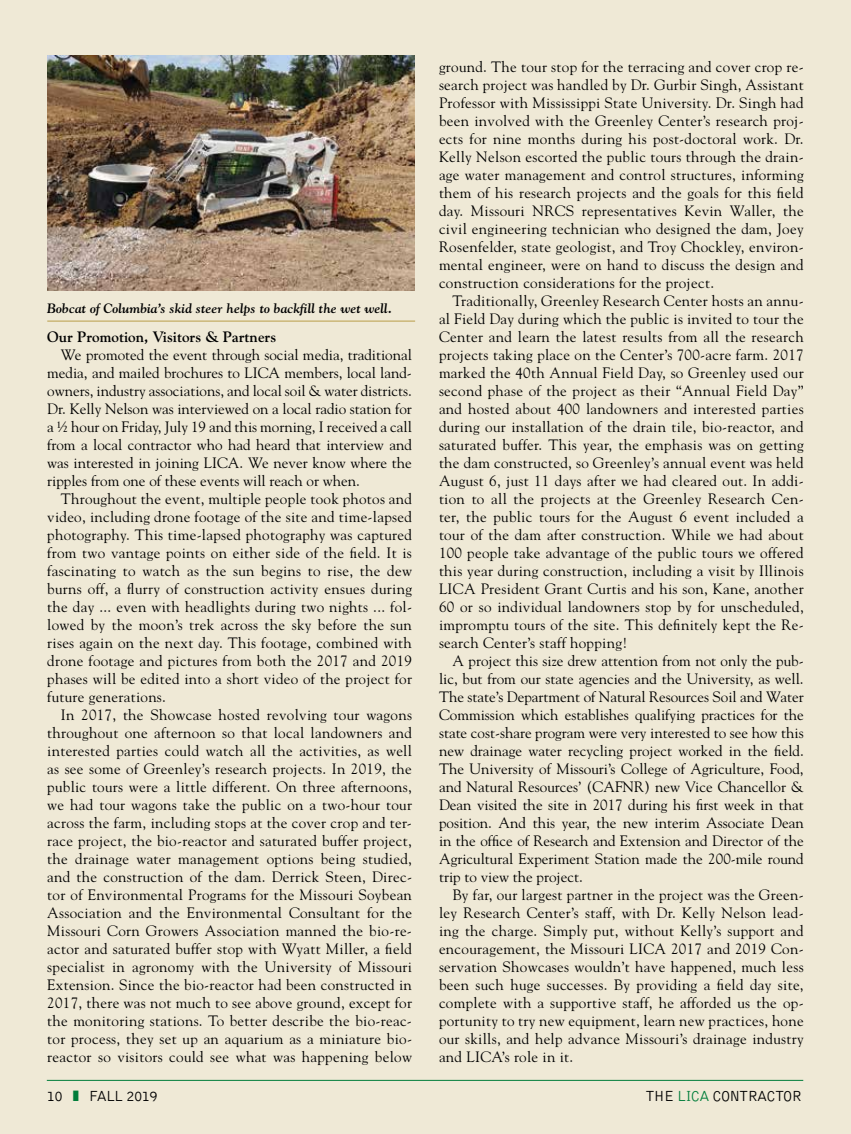
<style>
.page{position:relative;width:851px;height:1134px;background:#fff}
.page>*{position:absolute;margin:0;border:0;box-sizing:border-box;transform-origin:0 0}
.t1{font:15px/18px "Goudy";letter-spacing:.02em;color:#000;text-align:justify}
.t2{font:700 15px "Goudy";color:#000}
.t3{font:300 15px "Bell Gothic";letter-spacing:-.04em;color:#000}
.t4{font:italic 700 13.5px "Goudy";color:#000}
.s1{color:#007d3a}
</style>
<div class="page">
<div style="left:0;top:0;width:850px;height:1134px;background:#efe9d6"></div>
<hr style="left:47px;top:1080px;width:756px;height:1px;background:#007d3a">
<img style="left:47px;top:56px;width:367px;height:234px">
<hr style="left:47px;top:320px;width:368px;height:2px;background:#cbb677">
<p class="t4" style="left:47px;top:300px;width:347px">Bobcat of Columbia’s skid steer helps to backfill the wet well.</p>
<p class="t2" style="left:47px;top:328px;width:230px">Our Promotion, Visitors &amp; Partners</p>
<p class="t1" style="left:47px;top:345px;width:366px;text-indent:14px">We promoted the event through social media, traditional media, and mailed brochures to LICA members, local land&shy;owners, industry associations, and local soil &amp; water districts.<br>Dr. Kelly Nelson was interviewed on a local radio station for a ½ hour on Friday, July 19 and this morning, I received a call from a local contractor who had heard that interview and was interested in joining LICA. We never know where the ripples from one of these events will reach or when.</p>
<p class="t1" style="left:47px;top:489px;width:366px;text-indent:14px">Throughout the event, multiple people took photos and video, including drone footage of the site and time-lapsed photography. This time-lapsed photography was captured from two vantage points on either side of the field. It is fascinating to watch as the sun begins to rise, the dew burns off, a flurry of construction activity ensues during the day ... even with headlights during two nights ... fol&shy;lowed by the moon’s trek across the sky before the sun rises again on the next day. This footage, combined with drone footage and pictures from both the 2017 and 2019 phases will be edited into a short video of the project for future generations.</p>
<p class="t1" style="left:47px;top:705px;width:366px;text-indent:14px">In 2017, the Showcase hosted revolving tour wagons throughout one afternoon so that local landowners and interested parties could watch all the activities, as well as see some of Greenley’s research projects. In 2019, the public tours were a little different. On three afternoons, we had tour wagons take the public on a two-hour tour across the farm, including stops at the cover crop and ter&shy;race project, the bio-reactor and saturated buffer project, the drainage water management options being studied, and the construction of the dam. Derrick Steen, Direc&shy;tor of Environmental Programs for the Missouri Soybean Association and the Environmental Consultant for the Missouri Corn Growers Association manned the bio-re&shy;actor and saturated buffer stop with Wyatt Miller, a field specialist in agronomy with the University of Missouri Extension. Since the bio-reactor had been constructed in 2017, there was not much to see above ground, except for the monitoring stations. To better describe the bio-reac&shy;tor process, they set up an aquarium as a miniature bio&shy;reactor so visitors could see what was happening below</p>
<p class="t1" style="left:439px;top:57px;width:366px">ground. The tour stop for the terracing and cover crop re&shy;search project was handled by Dr. Gurbir Singh, Assistant Professor with Mississippi State University. Dr. Singh had been involved with the Greenley Center’s research proj&shy;ects for nine months during his post-doctoral work. Dr.<br>Kelly Nelson escorted the public tours through the drain&shy;age water management and control structures, informing them of his research projects and the goals for this field day. Missouri NRCS representatives Kevin Waller, the civil engineering technician who designed the dam, Joey Rosenfelder, state geologist, and Troy Chockley, environ&shy;mental engineer, were on hand to discuss the design and construction considerations for the project.</p>
<p class="t1" style="left:439px;top:291px;width:366px;text-indent:14px">Traditionally, Greenley Research Center hosts an annu&shy;al Field Day during which the public is invited to tour the Center and learn the latest results from all the research projects taking place on the Center’s 700-acre farm. 2017 marked the 40th Annual Field Day, so Greenley used our second phase of the project as their “Annual Field Day” and hosted about 400 landowners and interested parties during our installation of the drain tile, bio-reactor, and saturated buffer. This year, the emphasis was on getting the dam constructed, so Greenley’s annual event was held August 6, just 11 days after we had cleared out. In addi&shy;tion to all the projects at the Greenley Research Cen&shy;ter, the public tours for the August 6 event included a tour of the dam after construction. While we had about 100 people take advantage of the public tours we offered this year during construction, including a visit by Illinois LICA President Grant Curtis and his son, Kane, another 60 or so individual landowners stop by for unscheduled, impromptu tours of the site. This definitely kept the Re&shy;search Center’s staff hopping!</p>
<p class="t1" style="left:439px;top:651px;width:366px;text-indent:14px">A project this size drew attention from not only the pub&shy;lic, but from our state agencies and the University, as well.<br>The state’s Department of Natural Resources Soil and Water Commission which establishes qualifying practices for the state cost-share program were very interested to see how this new drainage water recycling project worked in the field.<br>The University of Missouri’s College of Agriculture, Food, and Natural Resources’ (CAFNR) new Vice Chancellor &amp; Dean visited the site in 2017 during his first week in that position. And this year, the new interim Associate Dean in the office of Research and Extension and Director of the Agricultural Experiment Station made the 200-mile round trip to view the project.</p>
<p class="t1" style="left:439px;top:885px;width:366px;text-indent:14px">By far, our largest partner in the project was the Green&shy;ley Research Center’s staff, with Dr. Kelly Nelson lead&shy;ing the charge. Simply put, without Kelly’s support and encouragement, the Missouri LICA 2017 and 2019 Con&shy;servation Showcases wouldn’t have happened, much less been such huge successes. By providing a field day site, complete with a supportive staff, he afforded us the op&shy;portunity to try new equipment, learn new practices, hone our skills, and help advance Missouri’s drainage industry and LICA’s role in it.</p>
<p class="t3" style="left:47px;top:1088px;width:18px">10</p>
<p class="t3" style="left:89px;top:1088px;width:70px">FALL 2019</p>
<p class="t3" style="left:645px;top:1088px;width:158px">THE <span class="s1">LICA</span> CONTRACTOR</p>
</div>
